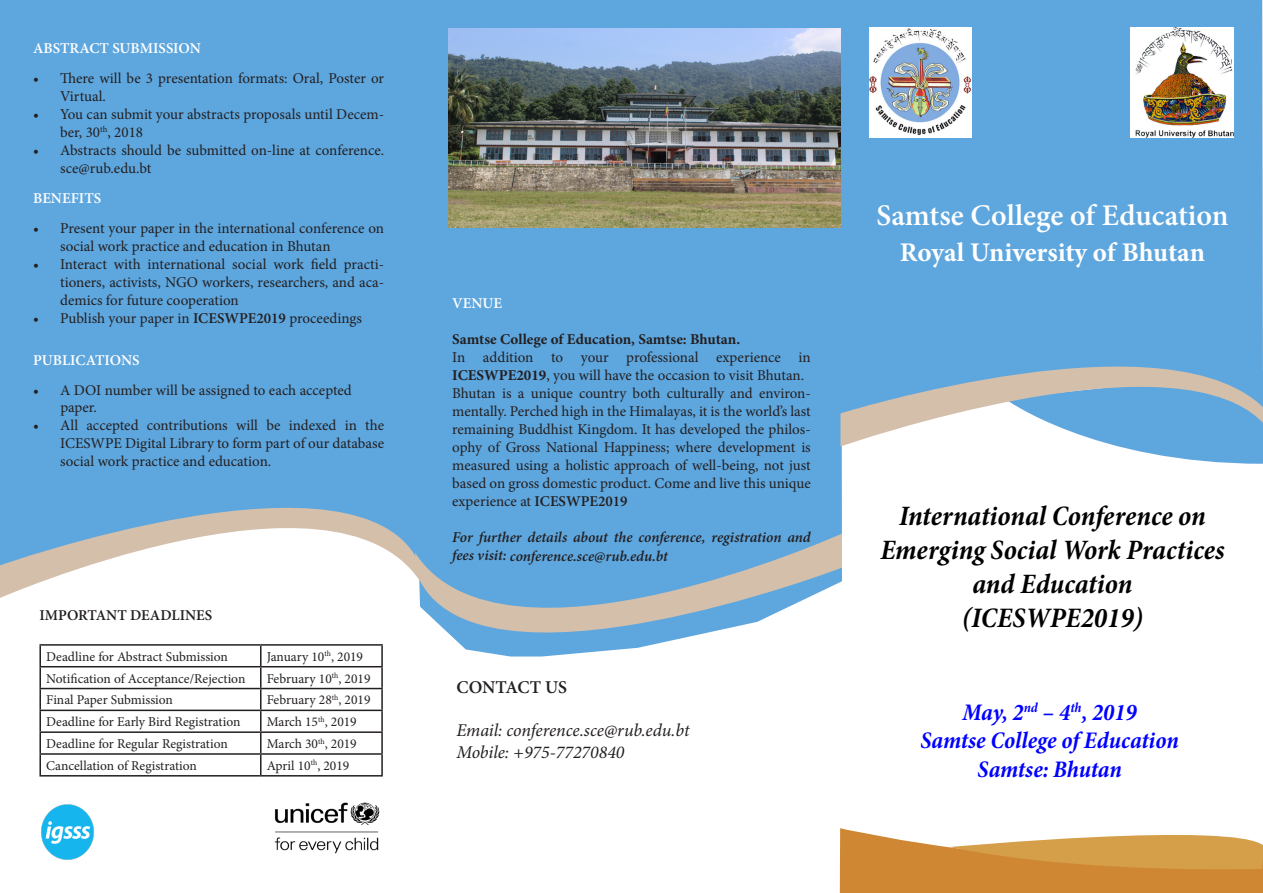
<style>
.page{position:relative;width:1263px;height:893px;background:#fff}
.page>*{position:absolute;margin:0;border:0;box-sizing:border-box;transform-origin:0 0}
.t1{font:600 30px "Minion Pro";color:#fff}
.t2{font:italic 700 condensed 28.5px "Minion Pro";color:#000}
.t3{font:italic 700 condensed 28.35px/34px "Minion Pro";letter-spacing:-.005em;color:#000;text-align:center}
.t4{font:700 27px "Minion Pro";letter-spacing:-.005em;color:#fff}
.t5{font:italic 700 condensed 24px "Minion Pro";color:#00f}
.t6{font:italic 18px "Minion Pro";letter-spacing:-.005em;color:#231f20}
.t7{font:600 18px "Minion Pro";color:#231f20}
.t8{font:15px/18px "Minion Pro";color:#231f20}
.t9{font:italic 600 15px/19.5px "Minion Pro";letter-spacing:-.005em;color:#231f20}
.t10{font:600 15px "Minion Pro";color:#fff}
.t11{font:700 15px "Minion Pro";color:#231f20}
.t12{font:600 15px "Minion Pro";color:#231f20}
.t13{font:13.5px "Minion Pro";color:#231f20}
.s1{font-weight:600}
.s2{font-weight:700}
</style>
<div class="page">
<svg style="left:840px;top:828px;width:423px;height:65px"></svg>
<div style="left:0;top:0;width:403px;height:435px;background:#5ea6de"></div>
<div style="left:403px;top:0;width:439px;height:534px;background:#5ea6de"></div>
<svg style="left:0;top:435px;width:420px;height:163px;fill:#5ea6de"></svg>
<div style="left:837px;top:0;width:426px;height:414px;background:#5ea6de"></div>
<svg style="left:1117px;top:446px;width:146px;height:18px"></svg>
<svg style="left:840px;top:309px;width:423px;height:137px;background:#83b3d8"></svg>
<img style="left:1130px;top:27px;width:103px;height:111px">
<img style="left:869px;top:27px;width:103px;height:111px">
<hr style="left:39px;top:644px;width:222px;height:2px;background:#231f20">
<hr style="left:39px;top:646px;width:2px;height:20px;background:#231f20">
<hr style="left:261px;top:644px;width:122px;height:2px;background:#231f20">
<hr style="left:381px;top:646px;width:2px;height:20px;background:#231f20">
<hr style="left:39px;top:666px;width:222px;height:1px;background:#231f20">
<hr style="left:39px;top:667px;width:2px;height:21px;background:#231f20">
<hr style="left:261px;top:666px;width:122px;height:1px;background:#231f20">
<hr style="left:381px;top:667px;width:2px;height:21px;background:#231f20">
<hr style="left:39px;top:688px;width:222px;height:1px;background:#231f20">
<hr style="left:39px;top:689px;width:2px;height:21px;background:#231f20">
<hr style="left:261px;top:688px;width:122px;height:1px;background:#231f20">
<hr style="left:381px;top:689px;width:2px;height:21px;background:#231f20">
<hr style="left:39px;top:710px;width:222px;height:1px;background:#231f20">
<hr style="left:39px;top:711px;width:2px;height:20px;background:#231f20">
<hr style="left:261px;top:710px;width:122px;height:1px;background:#231f20">
<hr style="left:381px;top:711px;width:2px;height:20px;background:#231f20">
<hr style="left:39px;top:731px;width:222px;height:2px;background:#231f20">
<hr style="left:39px;top:733px;width:2px;height:20px;background:#231f20">
<hr style="left:261px;top:731px;width:122px;height:2px;background:#231f20">
<hr style="left:381px;top:733px;width:2px;height:20px;background:#231f20">
<hr style="left:39px;top:753px;width:222px;height:2px;background:#231f20">
<hr style="left:39px;top:755px;width:2px;height:20px;background:#231f20">
<hr style="left:261px;top:753px;width:122px;height:2px;background:#231f20">
<svg style="left:260px;top:646px;width:1px;height:129px"></svg>
<hr style="left:381px;top:755px;width:2px;height:20px;background:#231f20">
<hr style="left:39px;top:775px;width:222px;height:1px;background:#231f20">
<hr style="left:261px;top:775px;width:122px;height:1px;background:#231f20">
<svg style="left:415px;top:534px;width:427px;height:123px;fill:#5ea6de"></svg>
<img style="left:448px;top:29px;width:392px;height:198px">
<img style="left:41px;top:804px;width:53px;height:56px">
<img style="left:274px;top:802px;width:106px;height:52px">
<p class="t10" style="left:33px;top:38px;width:169px">ABSTRACT SUBMISSION</p>
<p class="t8" style="left:60px;top:69px;width:325px;text-indent:-27px">• There will be 3 presentation formats: Oral, Poster or<br>Virtual.</p>
<p class="t8" style="left:60px;top:105px;width:326px;text-indent:-27px">• You can submit your abstracts proposals until Decem&shy;ber, 30<sup>th</sup>, 2018</p>
<p class="t8" style="left:60px;top:141px;width:325px;text-indent:-27px">• Abstracts should be submitted on-line at conference. sce@rub.edu.bt</p>
<p class="t10" style="left:33px;top:188px;width:70px">BENEFITS</p>
<p class="t8" style="left:60px;top:219px;width:325px;text-indent:-27px">• Present your paper in the international conference on social work practice and education in Bhutan</p>
<p class="t8" style="left:60px;top:255px;width:326px;text-align:justify;text-indent:-27px">• Interact with international social work field practi&shy;tioners, activists, NGO workers, researchers, and aca&shy;demics for future cooperation</p>
<p class="t8" style="left:33px;top:309px;width:330px">• Publish your paper in <span class="s1">ICESWPE2019</span> proceedings</p>
<p class="t10" style="left:33px;top:350px;width:108px">PUBLICATIONS</p>
<p class="t8" style="left:33px;top:381px;width:320px">• A DOI number will be assigned to each accepted</p>
<p class="t8" style="left:60px;top:398px;width:38px">paper.</p>
<p class="t8" style="left:60px;top:416px;width:326px;text-align:justify;text-indent:-27px">• All accepted contributions will be indexed in the ICESWPE Digital Library to form part of our database social work practice and education.</p>
<p class="t12" style="left:39px;top:605px;width:174px">IMPORTANT DEADLINES</p>
<p class="t13" style="left:46px;top:647px;width:183px">Deadline for Abstract Submission</p>
<p class="t13" style="left:267px;top:647px;width:98px">January 10<sup>th</sup>, 2019</p>
<p class="t13" style="left:46px;top:669px;width:201px">Notification of Acceptance/Rejection</p>
<p class="t13" style="left:267px;top:669px;width:105px">February 10<sup>th</sup>, 2019</p>
<p class="t13" style="left:46px;top:691px;width:128px">Final Paper Submission</p>
<p class="t13" style="left:267px;top:691px;width:105px">February 28<sup>th</sup>, 2019</p>
<p class="t13" style="left:46px;top:713px;width:196px">Deadline for Early Bird Registration</p>
<p class="t13" style="left:267px;top:713px;width:92px">March 15<sup>th</sup>, 2019</p>
<p class="t13" style="left:46px;top:735px;width:183px">Deadline for Regular Registration</p>
<p class="t13" style="left:267px;top:735px;width:92px">March 30<sup>th</sup>, 2019</p>
<p class="t13" style="left:46px;top:756px;width:152px">Cancellation of Registration</p>
<p class="t13" style="left:267px;top:756px;width:84px">April 10<sup>th</sup>, 2019</p>
<p class="t10" style="left:452px;top:292px;width:51px">VENUE</p>
<p class="t11" style="left:452px;top:328px;width:289px">Samtse College of Education, Samtse: Bhutan.</p>
<p class="t8" style="left:452px;top:348px;width:360px">In addition to your professional experience in<br><span class="s2">ICESWPE2019</span>, you will have the occasion to visit Bhutan.</p>
<p class="t8" style="left:452px;top:384px;width:360px;text-align:justify">Bhutan is a unique country both culturally and environ&shy;mentally. Perched high in the Himalayas, it is the world’s last remaining Buddhist Kingdom. It has developed the philos&shy;ophy of Gross National Happiness; where development is measured using a holistic approach of well-being, not just based on gross domestic product. Come and live this unique experience at <span class="s1">ICESWPE2019</span></p>
<p class="t9" style="left:452px;top:527px;width:360px">For further details about the conference, registration and fees visit: conference.sce@rub.edu.bt</p>
<p class="t7" style="left:456px;top:675px;width:112px">CONTACT US</p>
<p class="t6" style="left:456px;top:718px;width:235px">Email: conference.sce@rub.edu.bt</p>
<p class="t6" style="left:456px;top:740px;width:169px">Mobile: +975-77270840</p>
<p class="t1" style="left:876px;top:195px;width:353px">Samtse College of Education</p>
<p class="t4" style="left:900px;top:234px;width:307px">Royal University of Bhutan</p>
<p class="t3" style="left:899px;top:498px;width:308px">International Conference on</p>
<p class="t3" style="left:880px;top:533px;width:346px">Emerging Social Work Practices and Education</p>
<p class="t2" style="left:962px;top:598px;width:183px">(ICESWPE2019)</p>
<p class="t5" style="left:962px;top:695px;width:176px">May, 2<sup>nd</sup> – 4<sup>th</sup>, 2019</p>
<p class="t5" style="left:920px;top:724px;width:260px">Samtse College of Education</p>
<p class="t5" style="left:977px;top:753px;width:146px">Samtse: Bhutan</p>
</div>
